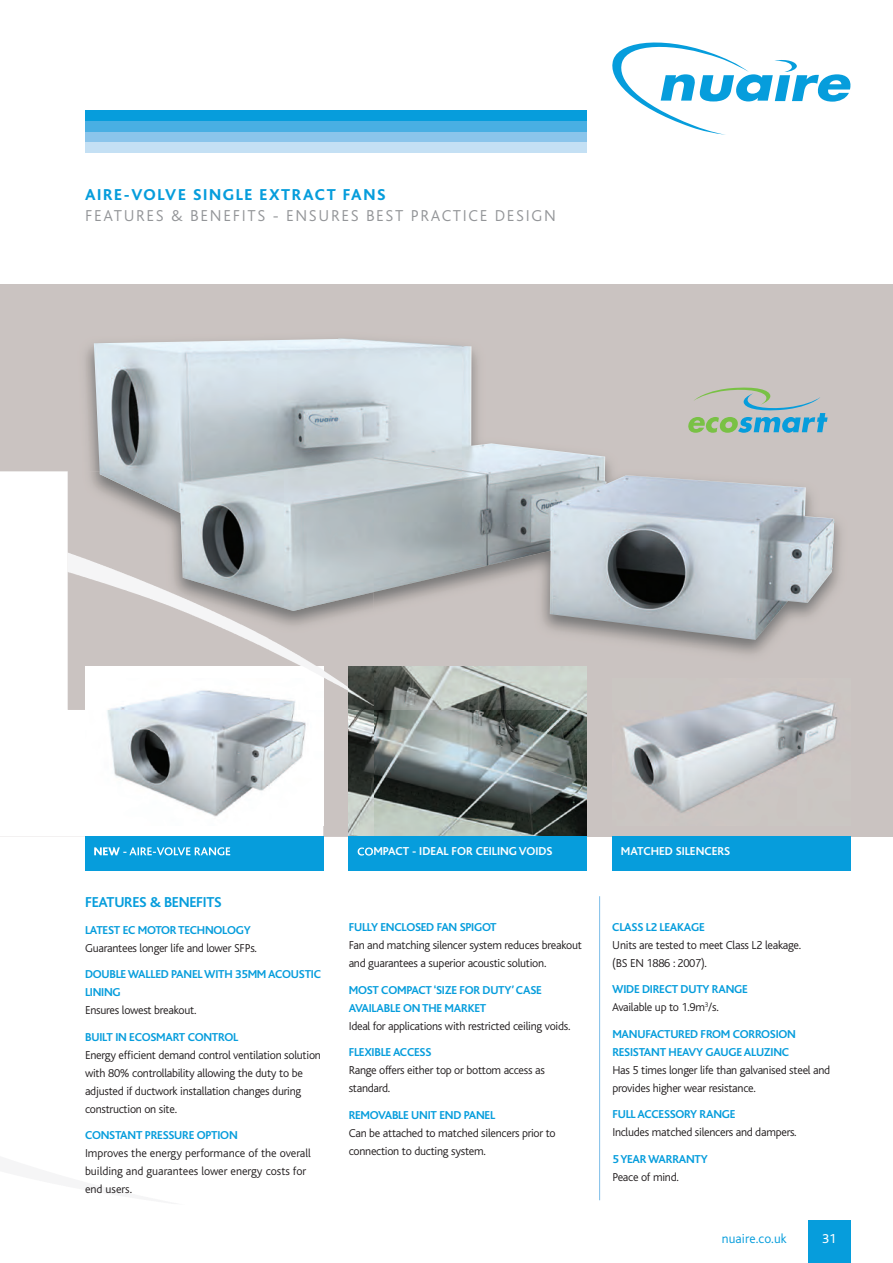
<style>
.page{position:relative;width:893px;height:1263px;background:#fff}
.page>*{position:absolute;margin:0;border:0;box-sizing:border-box;transform-origin:0 0}
.t1{font:300 16.5px "Bliss";letter-spacing:.1em;color:#939598}
.t2{font:800 16.5px "Bliss";letter-spacing:.1em;color:#069ddc}
.t3{font:700 15px "Bliss";letter-spacing:-.02em;color:#069ddc}
.t4{font:300 13.5px "Bliss";letter-spacing:.01em;color:#069ddc}
.t5{font:13.5px "Bliss";color:#fff}
.t6{font:300 12px/18px "Bliss";letter-spacing:-.02em;color:#231f20}
.t7{font:700 12px/18px "Bliss";letter-spacing:-.02em;color:#069ddc}
.t8{font:300 12px/18px "Bliss";color:#231f20}
.t9{font:700 12px "Bliss";color:#fff}
.s1{font-weight:700;color:#069ddc}
</style>
<div class="page">
<div style="left:808px;top:1220px;width:42px;height:43px;background:#069ddc"></div>
<svg style="left:612px;top:43px;width:238px;height:92px"></svg>
<div style="left:85px;top:111px;width:502px;height:10px;background:#069ddc"></div>
<div style="left:85px;top:121px;width:502px;height:11px;background:#49afe3"></div>
<div style="left:85px;top:132px;width:502px;height:10px;background:#8bc5eb"></div>
<div style="left:85px;top:142px;width:502px;height:11px;background:#c4e0f4"></div>
<div style="left:0;top:284px;width:893px;height:553px;background:#cac3c1"></div>
<img style="left:374px;top:710px;width:213px;height:126px">
<img style="left:623px;top:710px;width:214px;height:103px">
<hr style="left:599px;top:896px;width:1px;height:304px;background:#8bc5eb">
<div style="left:349px;top:836px;width:238px;height:34px;background:#069ddc"></div>
<div style="left:612px;top:836px;width:238px;height:34px;background:#069ddc"></div>
<img style="left:86px;top:346px;width:755px;height:364px">
<img style="left:374px;top:667px;width:213px;height:43px">
<img style="left:94px;top:338px;width:741px;height:302px">
<svg style="left:688px;top:388px;width:140px;height:45px"></svg>
<img style="left:348px;top:710px;width:26px;height:127px">
<div style="left:0;top:471px;width:85px;height:366px;background:#fff"></div>
<img style="left:85px;top:710px;width:239px;height:160px">
<img style="left:94px;top:847px;width:26px;height:8px">
<img style="left:123px;top:847px;width:107px;height:8px">
<img style="left:349px;top:836px;width:25px;height:20px">
<img style="left:358px;top:847px;width:16px;height:8px">
<img style="left:68px;top:471px;width:306px;height:239px">
<img style="left:100px;top:471px;width:274px;height:140px">
<h1 class="t2" style="left:85px;top:189px;width:302px">AIRE-VOLVE SINGLE EXTRACT FANS</h1>
<h1 class="t1" style="left:85px;top:210px;width:472px">FEATURES &amp; BENEFITS - ENSURES BEST PRACTICE DESIGN</h1>
<p class="t3" style="left:85px;top:897px;width:138px">FEATURES &amp; BENEFITS</p>
<p class="t7" style="left:85px;top:922px;width:167px">LATEST EC MOTOR TECHNOLOGY</p>
<p class="t6" style="left:85px;top:940px;width:173px">Guarantees longer life and lower SFPs.</p>
<p class="t7" style="left:85px;top:967px;width:237px">DOUBLE WALLED PANEL WITH 35MM ACOUSTIC<br>LINING</p>
<p class="t6" style="left:85px;top:1002px;width:113px">Ensures lowest breakout.</p>
<p class="t7" style="left:85px;top:1029px;width:155px">BUILT IN ECOSMART CONTROL</p>
<p class="t6" style="left:85px;top:1047px;width:237px">Energy efficient demand control ventilation solution with 80% controllability allowing the duty to be adjusted if ductwork installation changes during construction on site.</p>
<p class="t7" style="left:85px;top:1128px;width:154px">CONSTANT PRESSURE OPTION</p>
<p class="t8" style="left:85px;top:1145px;width:227px">Improves the energy performance of the overall building and guarantees lower energy costs for end users.</p>
<p class="t9" style="left:357px;top:847px;width:197px">COMPACT - IDEAL FOR CEILING VOIDS</p>
<p class="t9" style="left:621px;top:847px;width:111px">MATCHED SILENCERS</p>
<p class="t7" style="left:349px;top:920px;width:150px">FULLY ENCLOSED FAN SPIGOT</p>
<p class="t6" style="left:349px;top:937px;width:235px">Fan and matching silencer system reduces breakout and guarantees a superior acoustic solution.</p>
<p class="t7" style="left:349px;top:982px;width:195px">MOST COMPACT ‘SIZE FOR DUTY’ CASE<br>AVAILABLE ON THE MARKET</p>
<p class="t6" style="left:349px;top:1018px;width:223px">Ideal for applications with restricted ceiling voids.</p>
<p class="t7" style="left:349px;top:1045px;width:84px">FLEXIBLE ACCESS</p>
<p class="t6" style="left:349px;top:1062px;width:198px">Range offers either top or bottom access as standard.</p>
<p class="t7" style="left:349px;top:1107px;width:148px">REMOVABLE UNIT END PANEL</p>
<p class="t6" style="left:349px;top:1125px;width:209px">Can be attached to matched silencers prior to connection to ducting system.</p>
<p class="t7" style="left:612px;top:919px;width:94px">CLASS L2 LEAKAGE</p>
<p class="t6" style="left:612px;top:937px;width:190px">Units are tested to meet Class L2 leakage. (BS EN 1886 : 2007).</p>
<p class="t6" style="left:612px;top:982px;width:137px"><span class="s1">WIDE DIRECT DUTY RANGE<br></span>Available up to 1.9m<sup>3</sup>/s.</p>
<p class="t7" style="left:612px;top:1026px;width:185px">MANUFACTURED FROM CORROSION<br>RESISTANT HEAVY GAUGE ALUZINC</p>
<p class="t6" style="left:612px;top:1062px;width:219px">Has 5 times longer life than galvanised steel and provides higher wear resistance.</p>
<p class="t7" style="left:612px;top:1107px;width:125px">FULL ACCESSORY RANGE</p>
<p class="t6" style="left:612px;top:1124px;width:186px">Includes matched silencers and dampers.</p>
<p class="t7" style="left:612px;top:1151px;width:97px">5 YEAR WARRANTY</p>
<p class="t6" style="left:612px;top:1169px;width:68px">Peace of mind.</p>
<p class="t4" style="left:722px;top:1234px;width:66px">nuaire.co.uk</p>
<p class="t5" style="left:822px;top:1234px;width:16px">31</p>
</div>
